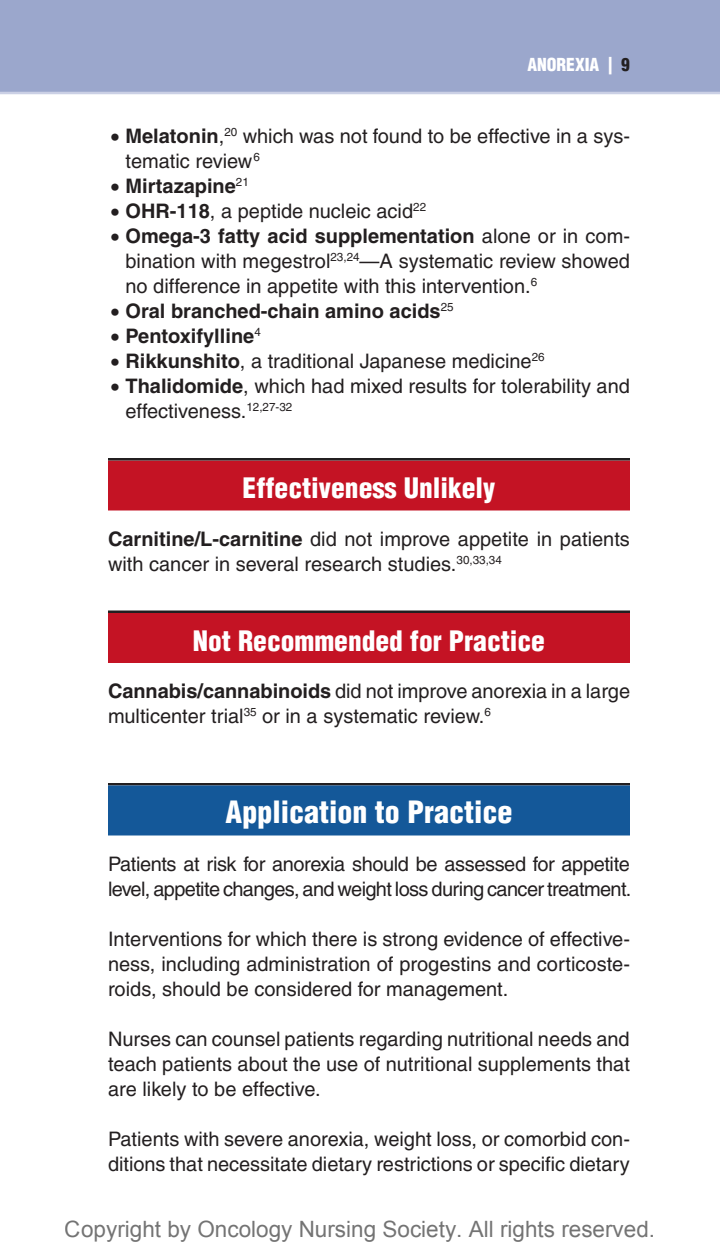
<style>
.page{position:relative;width:720px;height:1260px;background:#fff}
.page>*{position:absolute;margin:0;border:0;box-sizing:border-box;transform-origin:0 0}
.t1{font:900 condensed 30px "Helvetica";color:#fff}
.head2red{font:900 condensed 27.5px "Helvetica";color:#fff}
.t2{font:22.5px "Arial";color:rgb(0 0 0/.55)}
.t3{font:20px/25px "Helvetica";color:#231f20}
.t4{font:20px/25px "Helvetica";letter-spacing:-.03em;color:#231f20}
.t5{font:700 20px "Helvetica";color:#231f20}
.Runningheadright{font:900 condensed 17.5px "Helvetica";color:#fff}
.s1{color:#231f20}
.s2{font-weight:700}
</style>
<div class="page">
<div style="left:0;top:0;width:720px;height:92px;background:#9ba7cc"></div>
<hr style="left:0;top:92px;width:720px;height:2px;background:#cbd0e5">
<div style="left:108px;top:461px;width:522px;height:50px;background:#c41324"></div>
<hr style="left:108px;top:458px;width:522px;height:3px;background:#231f20">
<div style="left:108px;top:613px;width:522px;height:50px;background:#c41324"></div>
<hr style="left:108px;top:611px;width:522px;height:2px;background:#231f20">
<hr style="left:108px;top:783px;width:522px;height:2px;background:#231f20">
<div style="left:108px;top:785px;width:522px;height:50px;background:#145899"></div>
<p class="Runningheadright" style="left:527px;top:53px;width:104px">ANOREXIA | <span class="s1">9</span></p>
<p class="t3" style="left:126px;top:123px;width:506px;text-indent:-15px">• <span class="s2">Melatonin</span>,<sup>20</sup> which was not found to be effective in a sys&shy;tematic review<sup>6</sup></p>
<p class="t5" style="left:111px;top:174px;width:140px">• Mirtazapine<sup>21</sup></p>
<p class="t3" style="left:111px;top:198px;width:317px">• <span class="s2">OHR-118</span>, a peptide nucleic acid<sup>22</sup></p>
<p class="t3" style="left:126px;top:223px;width:506px;text-align:justify;text-indent:-15px">• <span class="s2">Omega-3 fatty acid supplementation</span> alone or in com&shy;bination with megestrol<sup>23,24</sup>—A systematic review showed no difference in appetite with this intervention.<sup>6</sup></p>
<p class="t5" style="left:111px;top:299px;width:345px">• Oral branched-chain amino acids<sup>25</sup></p>
<p class="t5" style="left:111px;top:324px;width:152px">• Pentoxifylline<sup>4</sup></p>
<p class="t3" style="left:111px;top:348px;width:436px">• <span class="s2">Rikkunshito</span>, a traditional Japanese medicine<sup>26</sup></p>
<p class="t3" style="left:126px;top:373px;width:506px;text-indent:-15px">• <span class="s2">Thalidomide</span>, which had mixed results for tolerability and effectiveness.<sup>12,27-32</sup></p>
<p class="head2red" style="left:243px;top:471px;width:254px">Effectiveness Unlikely</p>
<p class="t3" style="left:108px;top:526px;width:523px"><span class="s2">Carnitine/L-carnitine</span> did not improve appetite in patients with cancer in several research studies.<sup>30,33,34</sup></p>
<p class="head2red" style="left:193px;top:623px;width:354px">Not Recommended for Practice</p>
<p class="t3" style="left:108px;top:678px;width:524px"><span class="s2">Cannabis/cannabinoids</span> did not improve anorexia in a large multicenter trial<sup>35</sup> or in a systematic review.<sup>6</sup></p>
<p class="t1" style="left:226px;top:793px;width:288px">Application to Practice</p>
<p class="t4" style="left:108px;top:851px;width:525px">Patients at risk for anorexia should be assessed for appetite level, appetite changes, and weight loss during cancer treatment.</p>
<p class="t3" style="left:108px;top:926px;width:523px;text-align:justify">Interventions for which there is strong evidence of effective&shy;ness, including administration of progestins and corticoste&shy;roids, should be considered for management.</p>
<p class="t3" style="left:108px;top:1026px;width:523px;text-align:justify">Nurses can counsel patients regarding nutritional needs and teach patients about the use of nutritional supplements that are likely to be effective.</p>
<p class="t3" style="left:108px;top:1126px;width:523px">Patients with severe anorexia, weight loss, or comorbid con&shy;ditions that necessitate dietary restrictions or specific dietary</p>
<p class="t2" style="left:65px;top:1215px;width:592px">Copyright by Oncology Nursing Society. All rights reserved.</p>
</div>
